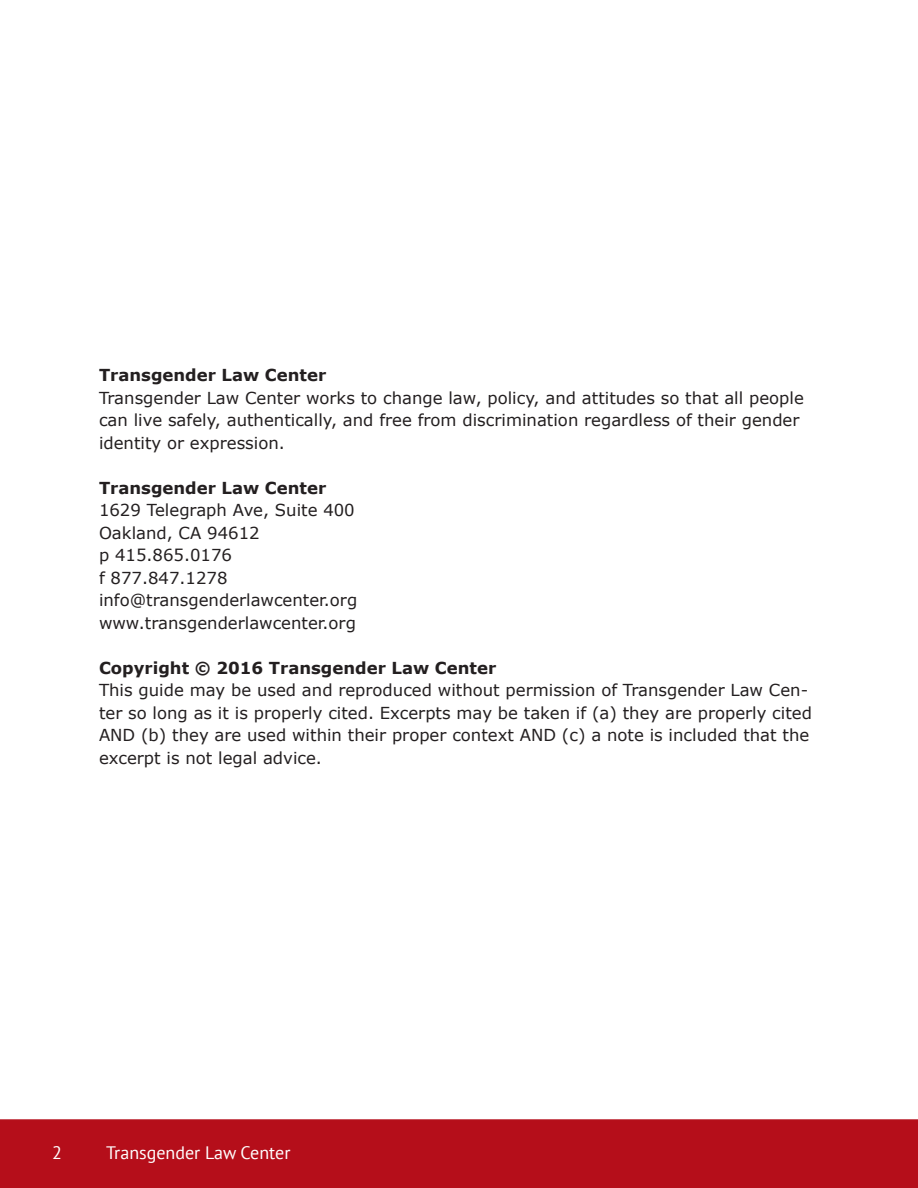
<style>
.page{position:relative;width:918px;height:1188px;background:#fff}
.page>*{position:absolute;margin:0;border:0;box-sizing:border-box;transform-origin:0 0}
.t1{font:18px "PT Sans";color:#fff}
.t2{font:16.5px/22.5px "Verdana";color:#231f20}
.t3{font:700 16.5px "Verdana";color:#231f20}
</style>
<div class="page">
<div style="left:0;top:1119px;width:918px;height:69px;background:#b50e1a"></div>
<p class="t3" style="left:99px;top:363px;width:229px">Transgender Law Center</p>
<p class="t2" style="left:99px;top:386px;width:706px">Transgender Law Center works to change law, policy, and attitudes so that all people can live safely, authentically, and free from discrimination regardless of their gender identity or expression.</p>
<p class="t3" style="left:99px;top:476px;width:229px">Transgender Law Center</p>
<p class="t2" style="left:99px;top:499px;width:257px">1629 Telegraph Ave, Suite 400</p>
<p class="t2" style="left:99px;top:521px;width:162px">Oakland, CA 94612</p>
<p class="t2" style="left:99px;top:544px;width:135px">p 415.865.0176</p>
<p class="t2" style="left:99px;top:566px;width:130px">f 877.847.1278</p>
<p class="t2" style="left:99px;top:589px;width:260px">info@transgenderlawcenter.org</p>
<p class="t2" style="left:99px;top:611px;width:258px">www.transgenderlawcenter.org</p>
<p class="t3" style="left:99px;top:656px;width:399px">Copyright © 2016 Transgender Law Center</p>
<p class="t2" style="left:99px;top:679px;width:715px">This guide may be used and reproduced without permission of Transgender Law Cen&shy;ter so long as it is properly cited. Excerpts may be taken if (a) they are properly cited AND (b) they are used within their proper context AND (c) a note is included that the excerpt is not legal advice.</p>
<p class="t1" style="left:52px;top:1141px;width:11px">2</p>
<p class="t1" style="left:106px;top:1141px;width:186px">Transgender Law Center</p>
</div>
